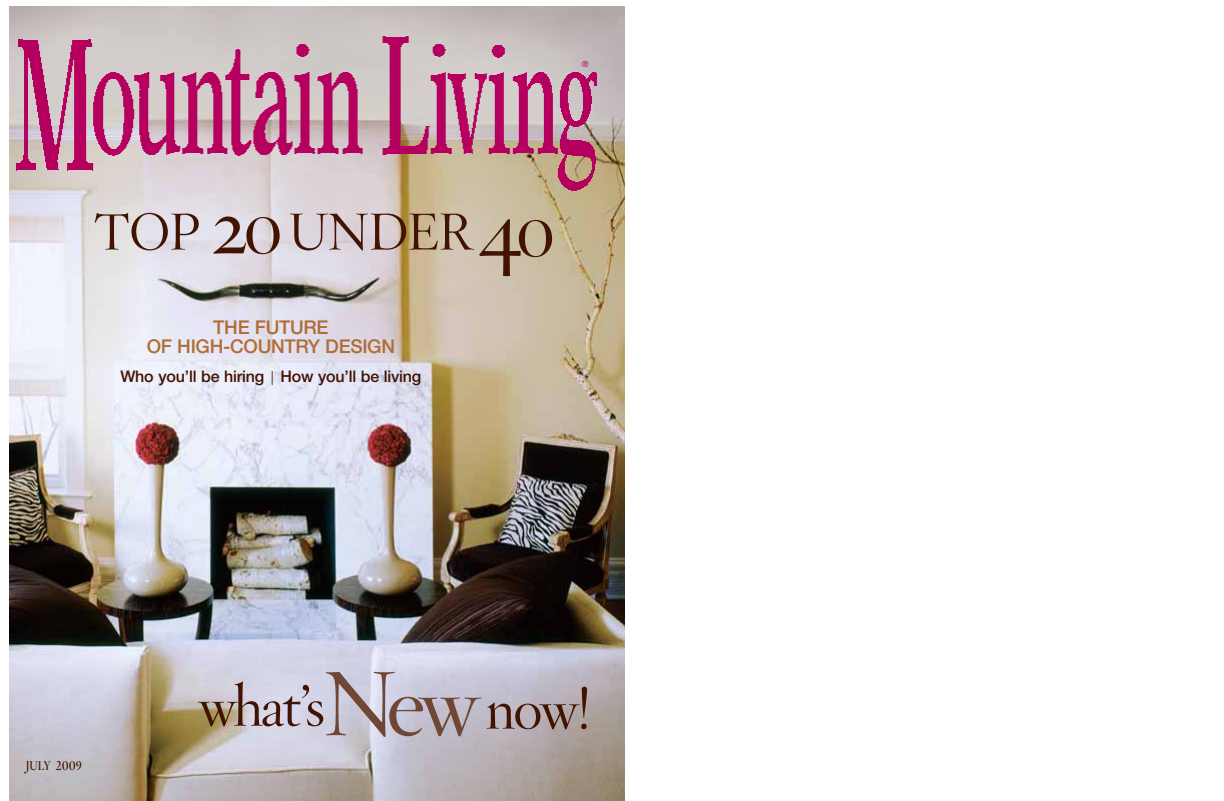
<style>
.page{position:relative;width:1224px;height:801px;background:#fff}
.page>*{position:absolute;margin:0;border:0;box-sizing:border-box;transform-origin:0 0}
.t1{font:56.7px "Hoefler Titling HTF Lt Roman";color:#411300}
.t2{font:50.5px "Hoefler Titling HTF Lt Roman";letter-spacing:-.015em;color:#411300}
.t3{font:500 19px/18.9px "Helvetica Neue";letter-spacing:-.015em;color:#b06d35;text-align:center}
.t4{font:500 16px "Helvetica Neue";letter-spacing:-.01em;color:#411300}
.t5{font:12.5px "Hoefler Titling HTF Bd Roman";color:#411300;scale:.85 1}
.t6{font:8.6px "Helvetica Neue";color:#b5005f}
.s1{font-size:83.5px}
.s2{font-family:"Hoefler Titling HTF Lt SC";font-size:50px}
.s3{font-weight:300;font-size:14px}
.s4{font-family:"Hoefler Titling HTF Bd SC"}
.s5{font-size:89px;color:#704734}
.s6{font-size:57.7px}
</style>
<div class="page">
<img style="left:10px;top:7px;width:614px;height:794px">
<img style="left:16px;top:36px;width:582px;height:154px">
<p class="t6" style="left:582px;top:61px;width:8px">®</p>
<h2 class="t2" style="left:93px;top:210px;width:464px">TOP <span class="s1">2</span><span class="s2">0</span>UNDER<span class="s1">4</span><sub>0</sub></h2>
<p class="t3" style="left:147px;top:319px;width:250px">THE FUTURE<br>OF HIGH-COUNTRY DESIGN</p>
<p class="t4" style="left:120px;top:370px;width:303px">Who you’ll be hiring <span class="s3">|</span> How you’ll be living</p>
<p class="t5" style="left:26px;top:761px;width:67px">JULY <span class="s4">2009</span></p>
<h1 class="t1" style="left:199px;top:681px;width:394px">what’s<span class="s5">New</span> <span class="s6">now!</span></h1>
</div>
